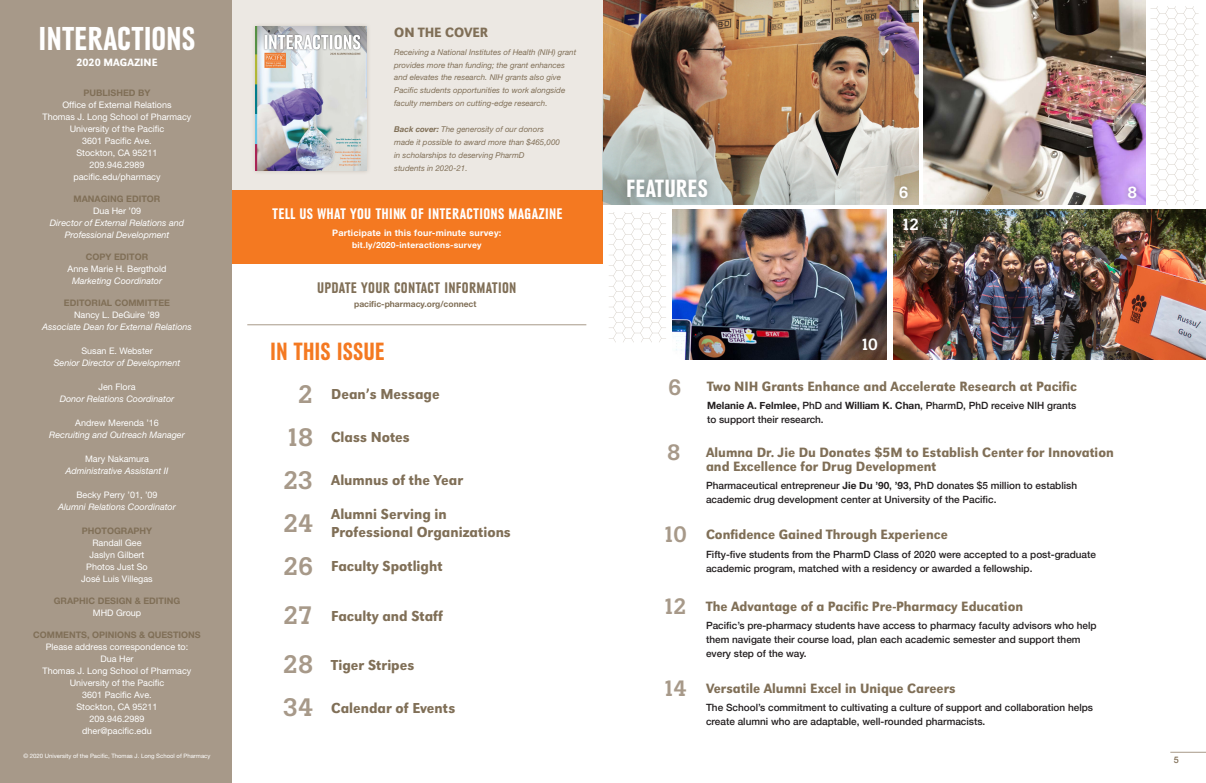
<style>
.page{position:relative;width:1206px;height:783px;background:#fff}
.page>*{position:absolute;margin:0;border:0;box-sizing:border-box;transform-origin:0 0}
.t1{font:700 34.6px "URW Grotesk Con";letter-spacing:.01em;color:#fff}
.t2{font:700 26px "URW Grotesk Con";color:#f47921}
.t3{font:700 26px "URW Grotesk Con";letter-spacing:.005em;color:#fff}
.t4{font:500 25px "Boton";color:#a79989}
.t5{font:500 22px "Boton";color:#a79989}
.t6{font:700 16px "URW Grotesk Con";letter-spacing:.02em;color:#fff}
.t7{font:700 16px "URW Grotesk Con";letter-spacing:.02em;color:#806f57}
.t8{font:500 16px "Boton";color:#fff}
.t9{font:500 15px/18px "URW Grotesk Nar";color:#806f57}
.t10{font:500 14px/14px "URW Grotesk Nar";color:#806f57}
.t11{font:500 11px "URW Grotesk Nar";color:#fff}
.t12{font:500 10px/14px "Helvetica Neue";color:#231f20}
.t13{font:9px/12px "Helvetica Neue LT Std";color:#fff;text-align:center}
.t14{font:italic 9px/12px "Helvetica Neue LT Std";color:#fff;text-align:center}
.t15{font:700 9px "Helvetica Neue LT Std";color:#806f57}
.t16{font:700 9px "Helvetica Neue LT Std";letter-spacing:.025em;color:#fff}
.t17{font:500 9px "Helvetica Neue";color:#806f57}
.t18{font:700 8.5px "Helvetica Neue LT Std";letter-spacing:.025em;color:#fff}
.t19{font:700 8.5px "Helvetica Neue LT Std";color:#806f57}
.t20{font:italic 8px/12.9px "Helvetica Neue LT Std";color:#806f57}
.t21{font:6px "Helvetica Neue LT Std";color:#fff}
.s1{font-family:"Helvetica Neue";font-weight:700}
.s2{font-family:"Boton";font-size:25px;color:#a79989}
.s3{font-weight:700}
</style>
<div class="page">
<div style="left:223px;top:0;width:380px;height:263px;background:#ece8e3"></div>
<div style="left:231px;top:190px;width:372px;height:74px;background:#f47921"></div>
<div style="left:251px;top:22px;width:120px;height:153px;background:#a79989;opacity:.5"></div>
<img style="left:256px;top:27px;width:110px;height:144px">
<div style="left:0;top:0;width:231px;height:783px;background:#a79989"></div>
<img style="left:603px;top:0;width:315px;height:205px">
<svg style="left:603px;top:91px;width:257px;height:114px;background:#ac9a87"></svg>
<img style="left:673px;top:209px;width:214px;height:151px">
<div style="left:619px;top:171px;width:96px;height:35px;background:#231f20;opacity:.44"></div>
<img style="left:893px;top:209px;width:313px;height:151px">
<img style="left:924px;top:0;width:222px;height:205px">
<div style="left:857px;top:332px;width:26px;height:24px;background:#231f20;opacity:.5"></div>
<div style="left:898px;top:212px;width:26px;height:24px;background:#231f20;opacity:.5"></div>
<div style="left:1122px;top:181px;width:21px;height:23px;background:#231f20;opacity:.35"></div>
<div style="left:893px;top:181px;width:21px;height:23px;background:#231f20;opacity:.35"></div>
<svg style="left:609px;top:212px;width:57px;height:130px"></svg>
<svg style="left:1151px;top:6px;width:48px;height:199px"></svg>
<hr style="left:247px;top:325px;width:339px;height:1px;background:#a79989">
<hr style="left:1170px;top:752px;width:36px;height:1px;background:#a79989">
<h1 class="t1" style="left:38px;top:20px;width:159px">INTERACTIONS</h1>
<p class="t15" style="left:84px;top:87px;width:68px">PUBLISHED BY</p>
<p class="t13" style="left:43px;top:98px;width:150px">Office of External Relations<br>Thomas J. Long School of Pharmacy<br>University of the Pacific<br>3601 Pacific Ave.<br>Stockton, CA 95211<br>209.946.2989<br>pacific.edu/pharmacy</p>
<p class="t15" style="left:74px;top:193px;width:88px">MANAGING EDITOR</p>
<p class="t13" style="left:93px;top:204px;width:50px">Dua Her ’09</p>
<p class="t14" style="left:50px;top:216px;width:136px">Director of External Relations and<br>Professional Development</p>
<p class="t15" style="left:86px;top:251px;width:64px">COPY EDITOR</p>
<p class="t13" style="left:68px;top:262px;width:100px">Anne Marie H. Bergthold</p>
<p class="t14" style="left:72px;top:274px;width:91px">Marketing Coordinator</p>
<p class="t15" style="left:64px;top:297px;width:108px">EDITORIAL COMMITTEE</p>
<p class="t13" style="left:74px;top:308px;width:87px">Nancy L. DeGuire ’89</p>
<p class="t14" style="left:42px;top:320px;width:151px">Associate Dean for External Relations</p>
<p class="t13" style="left:81px;top:344px;width:73px">Susan E. Webster</p>
<p class="t14" style="left:54px;top:356px;width:128px">Senior Director of Development</p>
<p class="t13" style="left:98px;top:380px;width:39px">Jen Flora</p>
<p class="t14" style="left:60px;top:392px;width:116px">Donor Relations Coordinator</p>
<p class="t13" style="left:75px;top:416px;width:85px">Andrew Merenda ’16</p>
<p class="t14" style="left:49px;top:428px;width:137px">Recruiting and Outreach Manager</p>
<p class="t13" style="left:85px;top:452px;width:66px">Mary Nakamura</p>
<p class="t14" style="left:66px;top:464px;width:104px">Administrative Assistant II</p>
<p class="t13" style="left:76px;top:488px;width:83px">Becky Perry ’01, ’09</p>
<p class="t14" style="left:58px;top:500px;width:119px">Alumni Relations Coordinator</p>
<p class="t15" style="left:82px;top:525px;width:72px">PHOTOGRAPHY</p>
<p class="t13" style="left:81px;top:536px;width:73px">Randall Gee<br>Jaslyn Gilbert<br>Photos Just So<br>José Luis Villegas</p>
<p class="t15" style="left:54px;top:595px;width:128px">GRAPHIC DESIGN &amp; EDITING</p>
<p class="t13" style="left:93px;top:606px;width:50px">MHD Group</p>
<p class="t15" style="left:33px;top:629px;width:169px">COMMENTS, OPINIONS &amp; QUESTIONS</p>
<p class="t13" style="left:43px;top:640px;width:150px">Please address correspondence to:<br>Dua Her<br>Thomas J. Long School of Pharmacy<br>University of the Pacific<br>3601 Pacific Ave.<br>Stockton, CA 95211<br>209.946.2989<br>dher@pacific.edu</p>
<p class="t21" style="left:23px;top:752px;width:189px">© 2020 University of the Pacific, Thomas J. Long School of Pharmacy</p>
<p class="t11" style="left:76px;top:55px;width:83px">2020 MAGAZINE</p>
<h3 class="t10" style="left:394px;top:25px;width:96px">ON THE COVER</h3>
<p class="t20" style="left:394px;top:45px;width:184px">Receiving a National Institutes of Health (NIH) grant provides more than funding; the grant enhances and elevates the research. NIH grants also give Pacific students opportunities to work alongside faculty members on cutting-edge research.</p>
<p class="t20" style="left:394px;top:123px;width:167px"><span class="s1">Back cover:</span> The generosity of our donors made it possible to award more than $465,000 in scholarships to deserving PharmD<br>students in 2020-21.</p>
<h3 class="t6" style="left:273px;top:205px;width:292px">TELL US WHAT YOU THINK OF INTERACTIONS MAGAZINE</h3>
<p class="t16" style="left:332px;top:227px;width:171px">Participate in this four-minute survey:</p>
<p class="t18" style="left:352px;top:240px;width:131px">bit.ly/2020-interactions-survey</p>
<h3 class="t7" style="left:317px;top:279px;width:201px">UPDATE YOUR CONTACT INFORMATION</h3>
<p class="t19" style="left:354px;top:299px;width:124px">pacific-pharmacy.org/connect</p>
<h2 class="t2" style="left:270px;top:337px;width:116px">IN THIS ISSUE</h2>
<h3 class="t9" style="left:298px;top:386px;width:143px"><span class="s2">2</span> Dean’s Message</h3>
<h3 class="t9" style="left:285px;top:429px;width:126px"><span class="s2">18</span> Class Notes</h3>
<h3 class="t9" style="left:284px;top:472px;width:181px"><span class="s2">23</span> Alumnus of the Year</h3>
<h3 class="t4" style="left:284px;top:508px;width:31px">24</h3>
<h3 class="t9" style="left:331px;top:506px;width:181px">Alumni Serving in<br>Professional Organizations</h3>
<h3 class="t9" style="left:284px;top:558px;width:161px"><span class="s2">26</span> Faculty Spotlight</h3>
<h3 class="t9" style="left:284px;top:607px;width:161px"><span class="s2">27</span> Faculty and Staff</h3>
<h3 class="t9" style="left:283px;top:656px;width:133px"><span class="s2">28</span> Tiger Stripes</h3>
<h3 class="t9" style="left:283px;top:699px;width:174px"><span class="s2">34</span> Calendar of Events</h3>
<h2 class="t3" style="left:626px;top:175px;width:83px">FEATURES</h2>
<h3 class="t8" style="left:899px;top:183px;width:11px">6</h3>
<h3 class="t8" style="left:1128px;top:183px;width:11px">8</h3>
<h3 class="t8" style="left:901px;top:215px;width:19px">12</h3>
<h3 class="t8" style="left:860px;top:335px;width:19px">10</h3>
<h3 class="t5" style="left:668px;top:374px;width:15px">6</h3>
<h3 class="t10" style="left:707px;top:380px;width:371px">Two NIH Grants Enhance and Accelerate Research at Pacific</h3>
<p class="t12" style="left:707px;top:398px;width:371px"><span class="s3">Melanie A. Felmlee</span>, PhD and <span class="s3">William K. Chan</span>, PharmD, PhD receive NIH grants to support their research.</p>
<h3 class="t5" style="left:667px;top:439px;width:15px">8</h3>
<h3 class="t10" style="left:706px;top:445px;width:409px">Alumna Dr. Jie Du Donates $5M to Establish Center for Innovation and Excellence for Drug Development</h3>
<p class="t12" style="left:706px;top:478px;width:373px">Pharmaceutical entrepreneur <span class="s3">Jie Du ’90</span>, <span class="s3">’93</span>, PhD donates $5 million to establish academic drug development center at University of the Pacific.</p>
<h3 class="t5" style="left:662px;top:522px;width:26px">10</h3>
<h3 class="t10" style="left:706px;top:528px;width:243px">Confidence Gained Through Experience</h3>
<p class="t12" style="left:706px;top:547px;width:391px">Fifty-five students from the PharmD Class of 2020 were accepted to a post-graduate academic program, matched with a residency or awarded a fellowship.</p>
<h3 class="t5" style="left:662px;top:593px;width:26px">12</h3>
<h3 class="t10" style="left:706px;top:599px;width:319px">The Advantage of a Pacific Pre-Pharmacy Education</h3>
<p class="t12" style="left:706px;top:618px;width:392px">Pacific’s pre-pharmacy students have access to pharmacy faculty advisors who help them navigate their course load, plan each academic semester and support them every step of the way.</p>
<h3 class="t5" style="left:662px;top:675px;width:26px">14</h3>
<h3 class="t10" style="left:706px;top:681px;width:251px">Versatile Alumni Excel in Unique Careers</h3>
<p class="t12" style="left:706px;top:700px;width:388px">The School’s commitment to cultivating a culture of support and collaboration helps create alumni who are adaptable, well-rounded pharmacists.</p>
<p class="t17" style="left:1174px;top:753px;width:7px">5</p>
</div>
